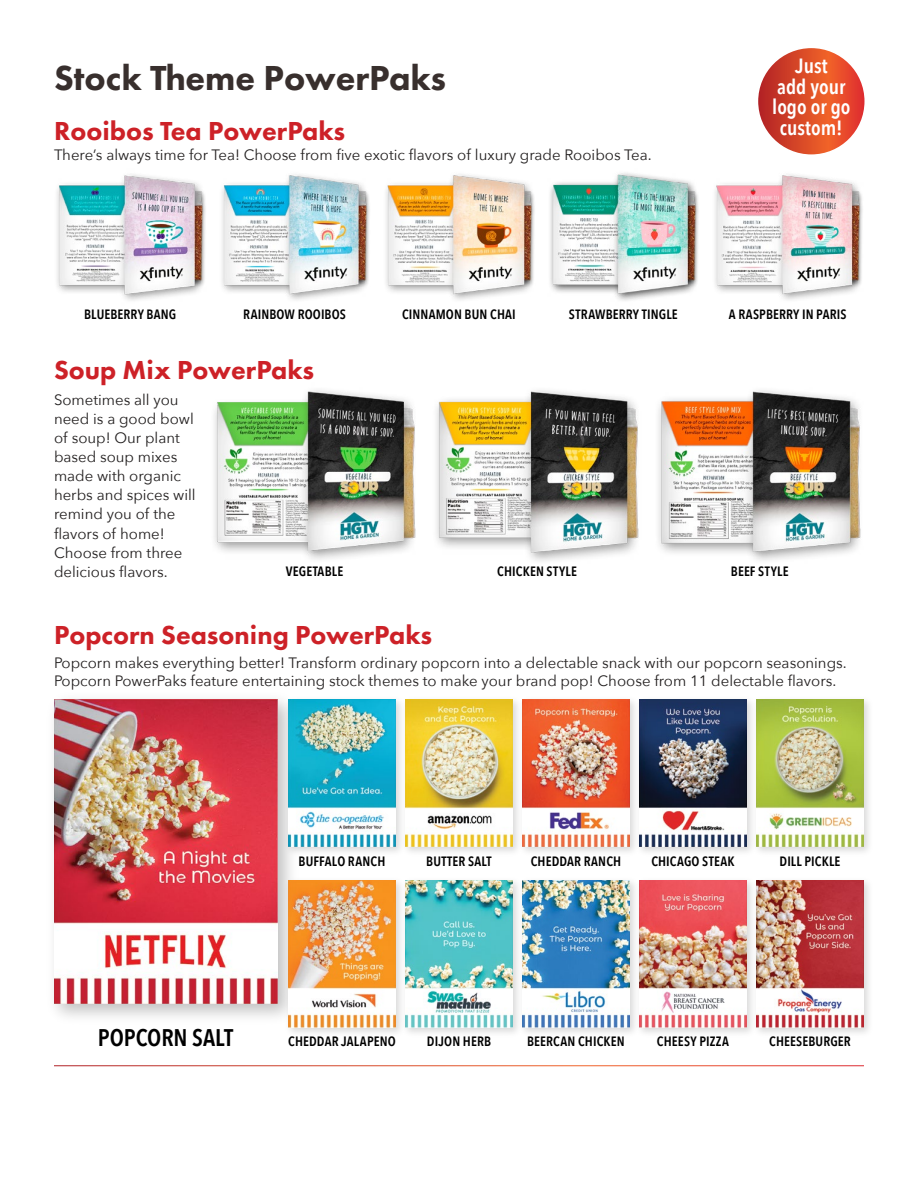
<style>
.page{position:relative;width:918px;height:1188px;background:#fff}
.page>*{position:absolute;margin:0;border:0;box-sizing:border-box;transform-origin:0 0}
.t1{font:800 36px "Futura PT";color:#382f2d}
.t2{font:800 27px "Futura PT";color:#cd2127}
.t3{font:600 24px "Avenir Next Condensed";letter-spacing:-.005em;color:#000}
.t4{font:600 20.55px/20.5px "Avenir Next Condensed";color:#fff;text-align:center}
.t5{font:15px/19.2px "Avenir Next";color:#232020}
.t6{font:600 13.5px "Avenir Next Condensed";letter-spacing:.01em;color:#000}
</style>
<div class="page">
<img style="left:214px;top:390px;width:202px;height:170px">
<img style="left:436px;top:390px;width:203px;height:171px">
<img style="left:658px;top:390px;width:203px;height:171px">
<img style="left:55px;top:699px;width:236px;height:318px">
<img style="left:54px;top:699px;width:223px;height:305px">
<img style="left:282px;top:873px;width:117px;height:160px">
<img style="left:288px;top:880px;width:108px;height:147px">
<img style="left:399px;top:882px;width:117px;height:151px">
<img style="left:405px;top:880px;width:108px;height:147px">
<img style="left:516px;top:882px;width:117px;height:151px">
<img style="left:522px;top:880px;width:108px;height:147px">
<img style="left:633px;top:882px;width:117px;height:151px">
<img style="left:639px;top:880px;width:108px;height:147px">
<img style="left:750px;top:882px;width:119px;height:151px">
<img style="left:756px;top:880px;width:108px;height:147px">
<img style="left:282px;top:699px;width:117px;height:161px">
<img style="left:288px;top:699px;width:108px;height:148px">
<img style="left:405px;top:699px;width:108px;height:148px">
<img style="left:522px;top:699px;width:108px;height:148px">
<img style="left:639px;top:699px;width:108px;height:148px">
<img style="left:756px;top:699px;width:108px;height:148px">
<img style="left:57px;top:174px;width:149px;height:127px">
<img style="left:222px;top:174px;width:148px;height:126px">
<img style="left:386px;top:174px;width:149px;height:126px">
<img style="left:550px;top:173px;width:149px;height:128px">
<img style="left:715px;top:174px;width:148px;height:126px">
<svg style="left:757px;top:47px;width:108px;height:108px;background:#dc4c2d"></svg>
<div style="left:756px;top:46px;width:110px;height:110px;border:2px solid #fff;border-radius:50%"></div>
<h1 class="t1" style="left:54px;top:55px;width:394px">Stock Theme PowerPaks</h1>
<h2 class="t2" style="left:54px;top:114px;width:293px">Rooibos Tea PowerPaks</h2>
<p class="t5" style="left:54px;top:144px;width:599px">There’s always time for Tea! Choose from five exotic flavors of luxury grade Rooibos Tea.</p>
<h3 class="t4" style="left:772px;top:55px;width:80px">Just<br>add your logo or go custom!</h3>
<p class="t6" style="left:84px;top:303px;width:94px">BLUEBERRY BANG</p>
<p class="t6" style="left:243px;top:303px;width:104px">RAINBOW ROOIBOS</p>
<p class="t6" style="left:402px;top:303px;width:115px">CINNAMON BUN CHAI</p>
<p class="t6" style="left:569px;top:303px;width:110px">STRAWBERRY TINGLE</p>
<p class="t6" style="left:729px;top:303px;width:119px">A RASPBERRY IN PARIS</p>
<h2 class="t2" style="left:54px;top:353px;width:262px">Soup Mix PowerPaks</h2>
<p class="t5" style="left:54px;top:389px;width:143px">Sometimes all you need is a good bowl of soup! Our plant based soup mixes made with organic herbs and spices will remind you of the flavors of home!<br>Choose from three delicious flavors.</p>
<p class="t6" style="left:286px;top:560px;width:59px">VEGETABLE</p>
<p class="t6" style="left:497px;top:560px;width:81px">CHICKEN STYLE</p>
<p class="t6" style="left:731px;top:560px;width:59px">BEEF STYLE</p>
<h2 class="t2" style="left:54px;top:618px;width:380px">Popcorn Seasoning PowerPaks</h2>
<p class="t5" style="left:54px;top:653px;width:794px;line-height:18px">Popcorn makes everything better! Transform ordinary popcorn into a delectable snack with our popcorn seasonings.<br>Popcorn PowerPaks feature entertaining stock themes to make your brand pop! Choose from 11 delectable flavors.</p>
<p class="t6" style="left:299px;top:850px;width:88px">BUFFALO RANCH</p>
<p class="t6" style="left:426px;top:850px;width:67px">BUTTER SALT</p>
<p class="t6" style="left:531px;top:850px;width:92px">CHEDDAR RANCH</p>
<p class="t6" style="left:651px;top:850px;width:85px">CHICAGO STEAK</p>
<p class="t6" style="left:780px;top:850px;width:62px">DILL PICKLE</p>
<h3 class="t3" style="left:98px;top:1017px;width:137px">POPCORN SALT</h3>
<p class="t6" style="left:288px;top:1030px;width:109px">CHEDDAR JALAPENO</p>
<p class="t6" style="left:427px;top:1030px;width:66px">DIJON HERB</p>
<p class="t6" style="left:527px;top:1030px;width:99px">BEERCAN CHICKEN</p>
<p class="t6" style="left:657px;top:1030px;width:74px">CHEESY PIZZA</p>
<p class="t6" style="left:769px;top:1030px;width:83px">CHEESEBURGER</p>
</div>
